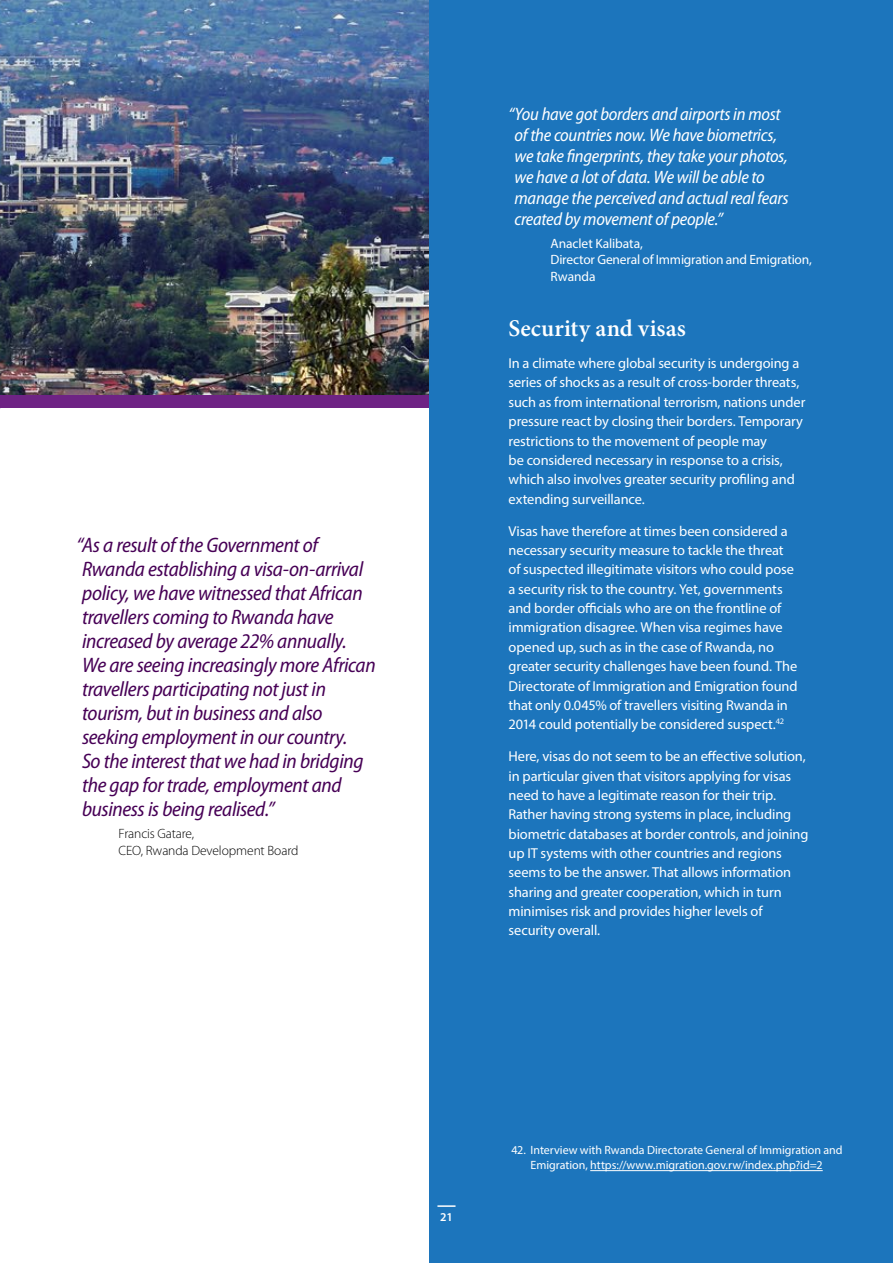
<style>
.page{position:relative;width:893px;height:1263px;background:#fff}
.page>*{position:absolute;margin:0;border:0;box-sizing:border-box;transform-origin:0 0}
.t1{font:600 24px "Minion Pro";letter-spacing:.005em;color:#fff}
.t2{font:italic semi-condensed 21px/24px "Myriad Pro";letter-spacing:-.02em;color:#470056}
.t3{font:italic semi-condensed 18px/21px "Myriad Pro";letter-spacing:-.015em;color:#fff}
.t4{font:14.4px/19.4px "Myriad Pro";letter-spacing:-.01em;color:#fff}
.t5{font:13.5px/16.5px "Myriad Pro";letter-spacing:-.015em;color:#fff}
.t6{font:300 13.5px/16.5px "Myriad Pro";letter-spacing:-.01em;color:#000}
.t7{font:12px/15px "Myriad Pro";color:#fff;text-align:center}
.t8{font:600 12px "Myriad Pro";color:#fff}
</style>
<div class="page">
<img style="left:0;top:0;width:429px;height:395px">
<div style="left:0;top:395px;width:446px;height:13px;background:#6e2384"></div>
<div style="left:429px;top:0;width:464px;height:1263px;background:#1c75bc"></div>
<svg style="left:437px;top:1205px;width:18px;height:2px"></svg>
<hr style="left:590px;top:1170px;width:233px;height:1px;background:#fff">
<p class="t2" style="left:77px;top:532px;width:301px">“As a result of the Government of Rwanda establishing a visa-on-arrival policy, we have witnessed that African travellers coming to Rwanda have increased by average 22% annually.<br>We are seeing increasingly more African travellers participating not just in tourism, but in business and also seeking employment in our country.<br>So the interest that we had in bridging the gap for trade, employment and business is being realised.”</p>
<p class="t6" style="left:119px;top:826px;width:181px">Francis Gatare,<br>CEO, Rwanda Development Board</p>
<p class="t3" style="left:515px;top:103px;width:276px;text-indent:-6px">“You have got borders and airports in most of the countries now. We have biometrics, we take fingerprints, they take your photos, we have a lot of data. We will be able to manage the perceived and actual real fears created by movement of people.”</p>
<p class="t5" style="left:551px;top:235px;width:263px">Anaclet Kalibata,<br>Director General of Immigration and Emigration,<br>Rwanda</p>
<h1 class="t1" style="left:509px;top:314px;width:179px">Security and visas</h1>
<p class="t4" style="left:509px;top:353px;width:298px">In a climate where global security is undergoing a series of shocks as a result of cross-border threats, such as from international terrorism, nations under pressure react by closing their borders. Temporary restrictions to the movement of people may<br>be considered necessary in response to a crisis, which also involves greater security profiling and extending surveillance.</p>
<p class="t4" style="left:509px;top:521px;width:290px">Visas have therefore at times been considered a necessary security measure to tackle the threat of suspected illegitimate visitors who could pose a security risk to the country. Yet, governments and border officials who are on the frontline of immigration disagree. When visa regimes have opened up, such as in the case of Rwanda, no greater security challenges have been found. The Directorate of Immigration and Emigration found that only 0.045% of travellers visiting Rwanda in 2014 could potentially be considered suspect.<sup>42</sup></p>
<p class="t4" style="left:509px;top:746px;width:301px">Here, visas do not seem to be an effective solution, in particular given that visitors applying for visas need to have a legitimate reason for their trip.<br>Rather having strong systems in place, including biometric databases at border controls, and joining up IT systems with other countries and regions seems to be the answer. That allows information sharing and greater cooperation, which in turn minimises risk and provides higher levels of security overall.</p>
<p class="t8" style="left:440px;top:1209px;width:14px">21</p>
<p class="t7" style="left:511px;top:1143px;width:333px">42. Interview with Rwanda Directorate General of Immigration and<br>Emigration, https://www.migration.gov.rw/index.php?id=2</p>
</div>
